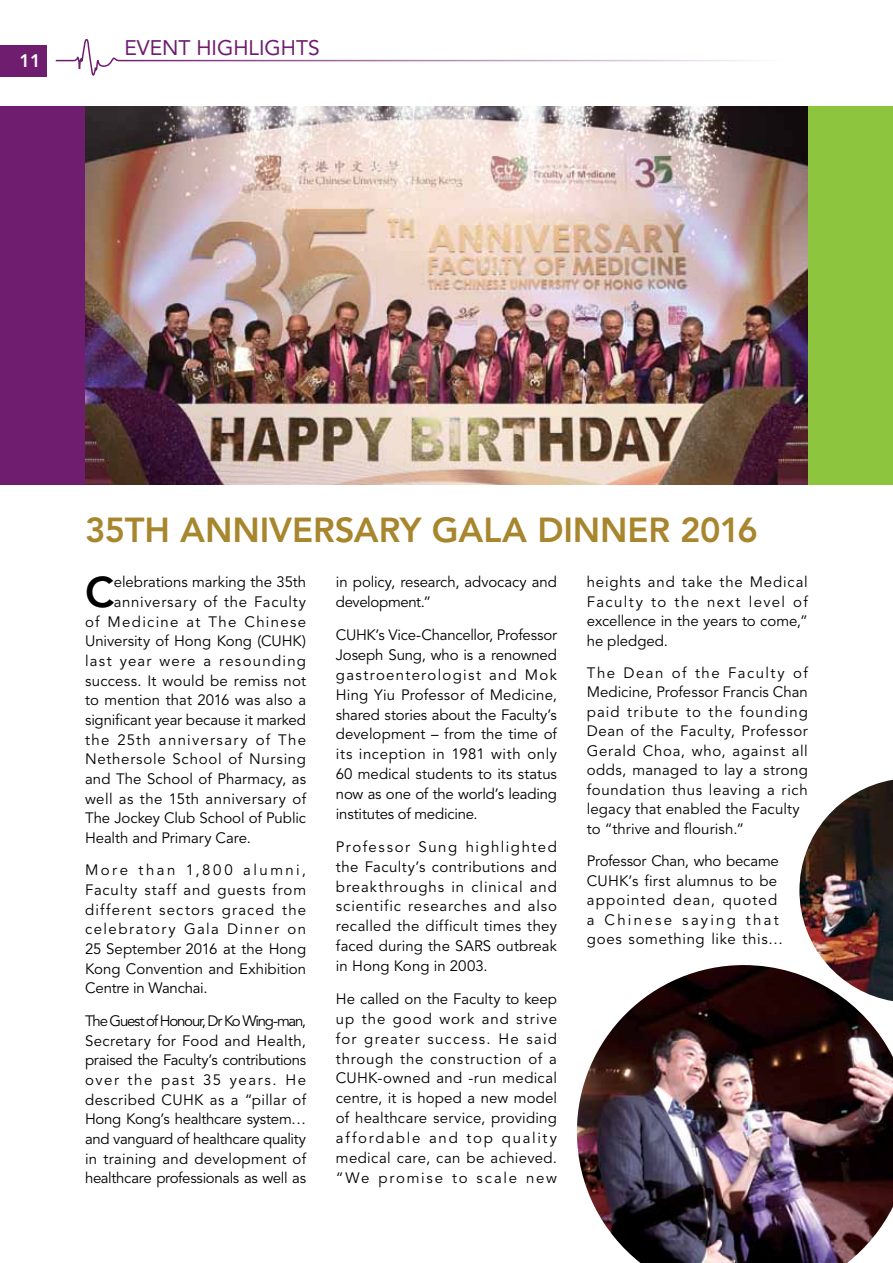
<style>
.page{position:relative;width:893px;height:1263px;background:#fff}
.page>*{position:absolute;margin:0;border:0;box-sizing:border-box;transform-origin:0 0}
.t1{font:800 42.6px "Avenir";color:#000}
.t2{font:800 34.5px "Avenir";letter-spacing:-.005em;color:#a7862e}
.t3{font:21px "Avenir";color:#6e1d6f}
.t4{font:800 18px "Avenir";color:#fff}
.t5{font:15px/20px "Avenir";letter-spacing:.015em;color:#000;text-align:justify}
.t6{font:15px/19.5px "Avenir";letter-spacing:.035em;color:#000}
.t7{font:15px/19.5px "Avenir";letter-spacing:.045em;color:#000}
.t8{font:15px "Avenir";letter-spacing:-.005em;color:#000}
.t9{font:15px/20px "Avenir";letter-spacing:-.01em;color:#000}
.t10{font:15px "Avenir";letter-spacing:.085em;color:#000}
.t11{font:15px "Avenir";letter-spacing:.08em;color:#000}
</style>
<div class="page">
<div style="left:0;top:106px;width:99px;height:379px;background:#6e1d6f"></div>
<div style="left:772px;top:106px;width:121px;height:379px;background:#8dc63e"></div>
<img style="left:85px;top:106px;width:723px;height:379px">
<img style="left:799px;top:780px;width:94px;height:185px">
<img style="left:577px;top:965px;width:307px;height:298px">
<img style="left:884px;top:865px;width:9px;height:357px">
<div style="left:0;top:45px;width:47px;height:32px;background:#6e1d6f"></div>
<svg style="left:55px;top:39px;width:702px;height:37px"></svg>
<p class="t4" style="left:20px;top:50px;width:23px">11</p>
<h3 class="t3" style="left:124px;top:35px;width:197px">EVENT HIGHLIGHTS</h3>
<h2 class="t2" style="left:85px;top:510px;width:674px">35TH ANNIVERSARY GALA DINNER 2016</h2>
<h1 class="t1" style="left:85px;top:567px;width:31px">C</h1>
<p class="t8" style="left:114px;top:573px;width:194px">elebrations marking the 35th</p>
<p class="t7" style="left:114px;top:592px;width:194px">anniversary of the Faculty</p>
<p class="t10" style="left:85px;top:613px;width:223px">of Medicine at The Chinese</p>
<p class="t5" style="left:85px;top:632px;width:223px">University of Hong Kong (CUHK)</p>
<p class="t11" style="left:85px;top:652px;width:223px">last year were a resounding</p>
<p class="t5" style="left:85px;top:671px;width:223px">success. It would be remiss not</p>
<p class="t5" style="left:85px;top:691px;width:223px">to mention that 2016 was also a</p>
<p class="t9" style="left:85px;top:710px;width:223px">significant year because it marked</p>
<p class="t10" style="left:85px;top:731px;width:223px">the 25th anniversary of The</p>
<p class="t7" style="left:85px;top:750px;width:223px">Nethersole School of Nursing</p>
<p class="t5" style="left:85px;top:769px;width:223px">and The School of Pharmacy, as</p>
<p class="t5" style="left:85px;top:789px;width:223px">well as the 15th anniversary of</p>
<p class="t8" style="left:85px;top:809px;width:223px">The Jockey Club School of Public</p>
<p class="t8" style="left:85px;top:829px;width:167px">Health and Primary Care.</p>
<p class="t5" style="left:85px;top:861px;width:223px">More than 1,800 alumni, Faculty staff and guests from different sectors graced the celebratory Gala Dinner on 25 September 2016 at the Hong Kong Convention and Exhibition Centre in Wanchai.</p>
<p class="t5" style="left:85px;top:1011px;width:223px">The Guest of Honour, Dr Ko Wing-man, Secretary for Food and Health, praised the Faculty’s contributions over the past 35 years. He described CUHK as a “pillar of Hong Kong’s healthcare system… and vanguard of healthcare quality in training and development of healthcare professionals as well as</p>
<p class="t9" style="left:336px;top:573px;width:223px">in policy, research, advocacy and development.”</p>
<p class="t5" style="left:336px;top:625px;width:223px">CUHK’s Vice-Chancellor, Professor Joseph Sung, who is a renowned gastroenterologist and Mok Hing Yiu Professor of Medicine, shared stories about the Faculty’s development – from the time of its inception in 1981 with only 60 medical students to its status now as one of the world’s leading institutes of medicine.</p>
<p class="t5" style="left:336px;top:837px;width:223px">Professor Sung highlighted the Faculty’s contributions and breakthroughs in clinical and scientific researches and also recalled the difficult times they faced during the SARS outbreak in Hong Kong in 2003.</p>
<p class="t5" style="left:336px;top:989px;width:223px">He called on the Faculty to keep up the good work and strive for greater success. He said through the construction of a CUHK-owned and -run medical centre, it is hoped a new model of healthcare service, providing affordable and top quality medical care, can be achieved. “We promise to scale new</p>
<p class="t5" style="left:587px;top:573px;width:223px;line-height:19.5px">heights and take the Medical Faculty to the next level of excellence in the years to come,” he pledged.</p>
<p class="t6" style="left:587px;top:663px;width:223px">The Dean of the Faculty of<br>Medicine, Professor Francis Chan paid tribute to the founding<br>Dean of the Faculty, Professor<br>Gerald Choa, who, against all odds, managed to lay a strong foundation thus leaving a rich legacy that enabled the Faculty to “thrive and flourish.”</p>
<p class="t7" style="left:587px;top:852px;width:198px">Professor Chan, who became<br>CUHK’s first alumnus to be appointed dean, quoted a Chinese saying that goes something like this…</p>
</div>
